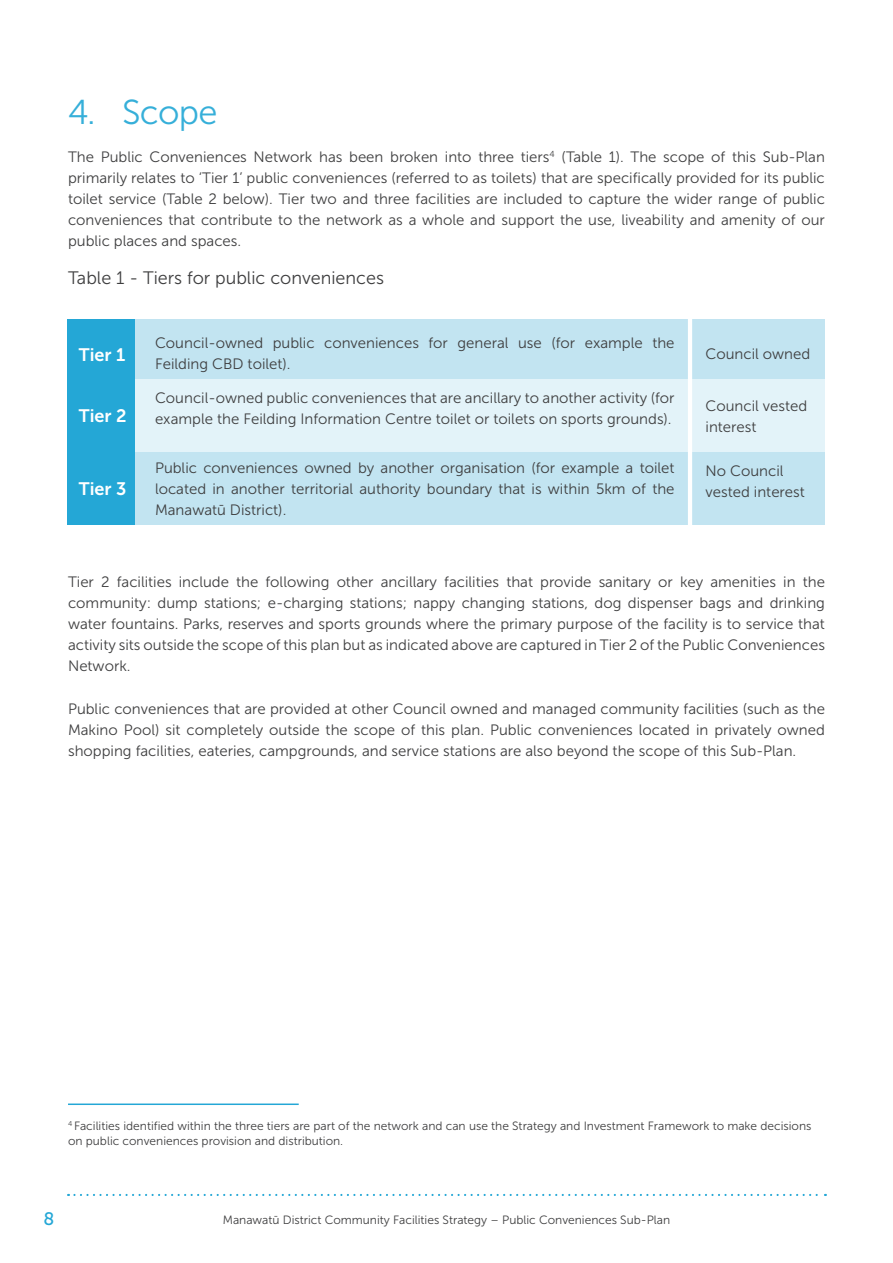
<style>
.page{position:relative;width:893px;height:1263px;background:#fff}
.page>*{position:absolute;margin:0;border:0;box-sizing:border-box;transform-origin:0 0}
.Subheading{font:34.5px "Museo Sans 300";letter-spacing:-.02em;color:#36afd9}
.Cover_Body{font:18px "Museo Sans 300";color:#3e3e3f}
.Table_Heading_REG{font:18px "Museo Sans 700";color:#fff}
.t1{font:18px "Museo Sans 500";color:#24a7d6}
.Body_Copy{font:15px/21px "Museo Sans 300";color:#3e3e3f;text-align:justify}
.Footnote{font:12px/15px "Museo Sans 300";color:#3e3e3f}
</style>
<div class="page">
<svg style="left:68px;top:1194px;width:758px;height:2px"></svg>
<div style="left:133px;top:319px;width:692px;height:61px;background:#c2e4f1"></div>
<hr style="left:68px;top:1103px;width:231px;height:2px;background:#24a7d6">
<div style="left:133px;top:452px;width:692px;height:72px;background:#c2e4f1"></div>
<div style="left:133px;top:380px;width:692px;height:72px;background:#e3f3f9"></div>
<div style="left:68px;top:319px;width:67px;height:205px;background:#24a7d6"></div>
<hr style="left:688px;top:312px;width:4px;height:221px;background:#fff">
<p class="Subheading" style="left:68px;top:93px;width:151px">4. Scope</p>
<p class="Body_Copy" style="left:68px;top:146px;width:758px">The Public Conveniences Network has been broken into three tiers<sup>4</sup> (Table 1). The scope of this Sub-Plan primarily relates to ‘Tier 1’ public conveniences (referred to as toilets) that are specifically provided for its public toilet service (Table 2 below). Tier two and three facilities are included to capture the wider range of public conveniences that contribute to the network as a whole and support the use, liveability and amenity of our public places and spaces.</p>
<p class="Cover_Body" style="left:68px;top:268px;width:318px">Table 1 - Tiers for public conveniences</p>
<p class="Table_Heading_REG" style="left:79px;top:345px;width:48px">Tier 1</p>
<p class="Table_Heading_REG" style="left:79px;top:406px;width:49px">Tier 2</p>
<p class="Table_Heading_REG" style="left:79px;top:478px;width:49px">Tier 3</p>
<p class="Body_Copy" style="left:155px;top:333px;width:521px">Council-owned public conveniences for general use (for example the<br>Feilding CBD toilet).</p>
<p class="Body_Copy" style="left:155px;top:387px;width:521px">Council-owned public conveniences that are ancillary to another activity (for example the Feilding Information Centre toilet or toilets on sports grounds).</p>
<p class="Body_Copy" style="left:705px;top:395px;width:103px">Council vested interest</p>
<p class="Body_Copy" style="left:705px;top:461px;width:101px">No Council vested interest</p>
<p class="Body_Copy" style="left:705px;top:343px;width:106px">Council owned</p>
<p class="Body_Copy" style="left:155px;top:457px;width:521px">Public conveniences owned by another organisation (for example a toilet located in another territorial authority boundary that is within 5km of the Manawatū District).</p>
<p class="Body_Copy" style="left:68px;top:572px;width:758px">Tier 2 facilities include the following other ancillary facilities that provide sanitary or key amenities in the community: dump stations; e-charging stations; nappy changing stations, dog dispenser bags and drinking water fountains. Parks, reserves and sports grounds where the primary purpose of the facility is to service that activity sits outside the scope of this plan but as indicated above are captured in Tier 2 of the Public Conveniences Network.</p>
<p class="Body_Copy" style="left:68px;top:698px;width:758px">Public conveniences that are provided at other Council owned and managed community facilities (such as the Makino Pool) sit completely outside the scope of this plan. Public conveniences located in privately owned shopping facilities, eateries, campgrounds, and service stations are also beyond the scope of this Sub-Plan.</p>
<p class="Footnote" style="left:68px;top:1119px;width:745px"><sup>4</sup> Facilities identified within the three tiers are part of the network and can use the Strategy and Investment Framework to make decisions on public conveniences provision and distribution.</p>
<p class="t1" style="left:43px;top:1209px;width:12px">8</p>
<p class="Footnote" style="left:223px;top:1212px;width:449px">Manawatū District Community Facilities Strategy – Public Conveniences Sub-Plan</p>
</div>
